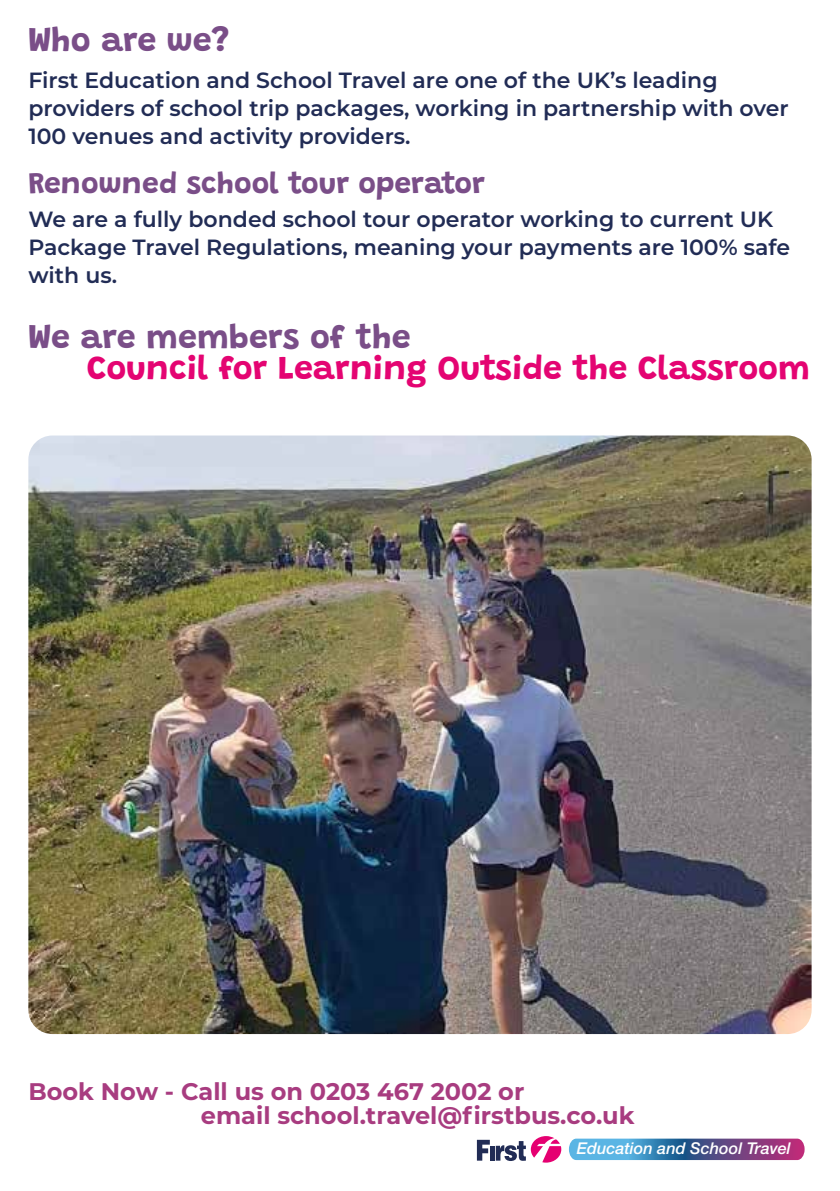
<style>
.page{position:relative;width:840px;height:1191px;background:#fff}
.page>*{position:absolute;margin:0;border:0;box-sizing:border-box;transform-origin:0 0}
.t1{font:700 34px "Grandstander";color:#e40472}
.t2{font:700 34px "Grandstander";color:#7a4e88}
.t3{font:700 30px "Grandstander";color:#7a4e88}
.t4{font:700 24px "Montserrat";color:#a83c80}
.t5{font:600 22px/28px "Montserrat";color:#212c55}
.t6{font:italic 500 16.2px "Helvetica Neue";color:#fff}
</style>
<div class="page">
<svg style="left:476px;top:1139px;width:13px;height:21px"></svg>
<div style="left:489px;top:1145px;width:5px;height:15px;background:#212c55"></div>
<svg style="left:495px;top:1136px;width:66px;height:26px"></svg>
<svg style="left:568px;top:1138px;width:236px;height:22px;background:#6473a8"></svg>
<img style="left:28px;top:435px;width:783px;height:599px">
<h1 class="t2" style="left:28px;top:14px;width:202px">Who are we?</h1>
<p class="t5" style="left:28px;top:65px;width:761px">First Education and School Travel are one of the UK’s leading providers of school trip packages, working in partnership with over<br>100 venues and activity providers.</p>
<h2 class="t3" style="left:28px;top:160px;width:457px">Renowned school tour operator</h2>
<p class="t5" style="left:28px;top:204px;width:762px">We are a fully bonded school tour operator working to current UK<br>Package Travel Regulations, meaning your payments are 100% safe with us.</p>
<h1 class="t2" style="left:28px;top:310px;width:383px">We are members of the</h1>
<h1 class="t1" style="left:87px;top:342px;width:724px">Council for Learning Outside the Classroom</h1>
<p class="t4" style="left:28px;top:1074px;width:497px">Book Now - Call us on 0203 467 2002 or</p>
<p class="t4" style="left:201px;top:1098px;width:435px">email school.travel@firstbus.co.uk</p>
<p class="t6" style="left:576px;top:1134px;width:215px">Education and School Travel</p>
</div>
